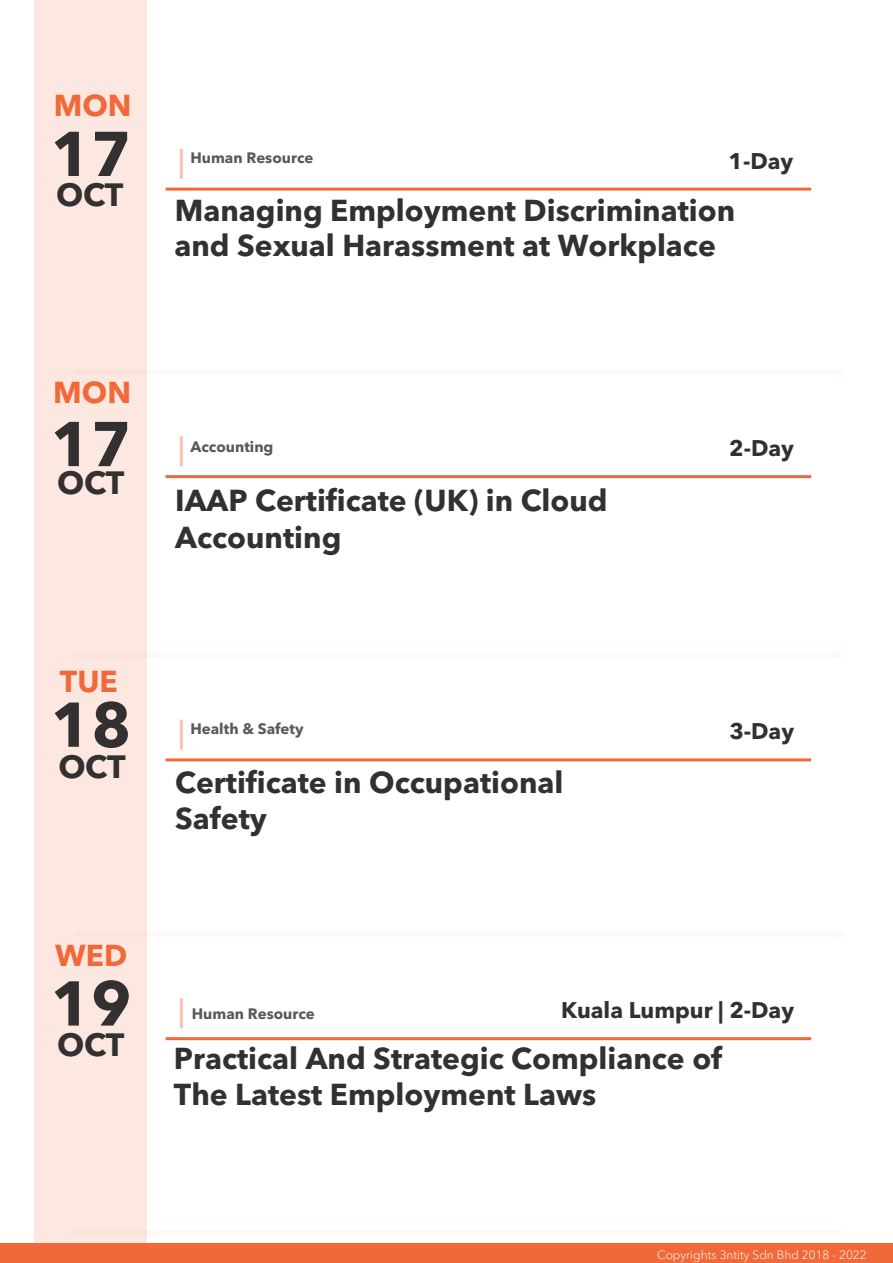
<style>
.page{position:relative;width:893px;height:1263px;background:#fff}
.page>*{position:absolute;margin:0;border:0;box-sizing:border-box;transform-origin:0 0}
.t1{font:700 62.55px "Avenir Next LT Pro";color:#323031}
.t2{font:700 31.95px "Avenir Next LT Pro";letter-spacing:-.01em;color:#323031}
.t3{font:700 30px/36px "Avenir Next LT Pro";color:#323031}
.t4{font:700 30px "Avenir Next LT Pro";color:#f16938}
.t5{font:700 22.5px "Avenir Next LT Pro";color:#323031}
.t6{font:700 15px "Avenir Next LT Pro";color:#58595b}
.t7{font:300 12px "Avenir Next LT Pro";color:#fff}
</style>
<div class="page">
<div style="left:34px;top:0;width:113px;height:1263px;background:#fce8e1"></div>
<hr style="left:166px;top:188px;width:645px;height:3px;background:#f16938">
<hr style="left:180px;top:149px;width:3px;height:30px;background:#f16938">
<div style="left:0;top:1244px;width:893px;height:19px;background:#f16938"></div>
<hr style="left:166px;top:475px;width:645px;height:3px;background:#f16938">
<hr style="left:180px;top:436px;width:3px;height:30px;background:#f16938">
<hr style="left:166px;top:758px;width:645px;height:3px;background:#f16938">
<hr style="left:180px;top:720px;width:3px;height:30px;background:#f16938">
<hr style="left:166px;top:1037px;width:645px;height:3px;background:#f16938">
<hr style="left:180px;top:998px;width:3px;height:30px;background:#f16938">
<p class="t4" style="left:54px;top:87px;width:79px">MON</p>
<h1 class="t1" style="left:51px;top:116px;width:82px">17</h1>
<p class="t2" style="left:56px;top:175px;width:69px">OCT</p>
<p class="t6" style="left:190px;top:148px;width:125px">Human Resource</p>
<p class="t5" style="left:729px;top:147px;width:66px">1-Day</p>
<p class="t3" style="left:174px;top:192px;width:562px;line-height:35.4px">Managing Employment Discrimination and Sexual Harassment at Workplace</p>
<p class="t4" style="left:53px;top:374px;width:79px">MON</p>
<p class="t2" style="left:51px;top:463px;width:82px"><sup>17</sup>OCT</p>
<p class="t6" style="left:190px;top:437px;width:85px">Accounting</p>
<p class="t3" style="left:175px;top:481px;width:434px;line-height:37px">IAAP Certificate (UK) in Cloud<br>Accounting</p>
<p class="t5" style="left:729px;top:434px;width:66px">2-Day</p>
<p class="t4" style="left:60px;top:663px;width:59px">TUE</p>
<h1 class="t1" style="left:51px;top:686px;width:82px">18</h1>
<p class="t2" style="left:58px;top:747px;width:69px">OCT</p>
<p class="t4" style="left:55px;top:937px;width:74px">WED</p>
<h1 class="t1" style="left:51px;top:965px;width:82px">19</h1>
<p class="t2" style="left:57px;top:1025px;width:69px">OCT</p>
<p class="t6" style="left:190px;top:720px;width:115px">Health &amp; Safety</p>
<p class="t3" style="left:175px;top:764px;width:390px">Certificate in Occupational<br>Safety</p>
<p class="t5" style="left:729px;top:717px;width:66px">3-Day</p>
<p class="t6" style="left:192px;top:1004px;width:125px">Human Resource</p>
<p class="t5" style="left:561px;top:997px;width:235px">Kuala Lumpur | 2-Day</p>
<p class="t3" style="left:174px;top:1040px;width:550px">Practical And Strategic Compliance of<br>The Latest Employment Laws</p>
<p class="t7" style="left:657px;top:1245px;width:211px">Copyrights 3ntity Sdn Bhd 2018 - 2022</p>
</div>
